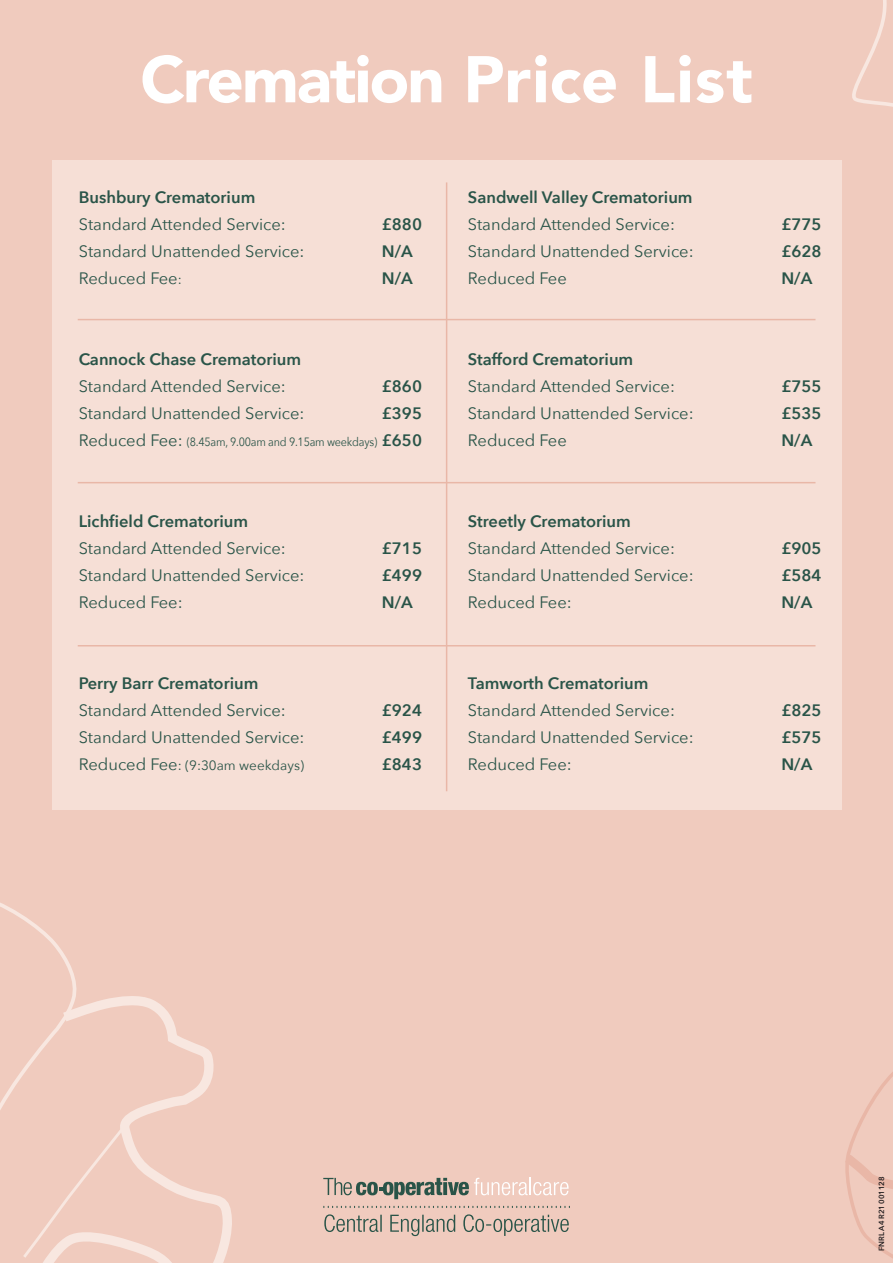
<style>
.page{position:relative;width:893px;height:1263px;background:#f0cbbe}
.page>*{position:absolute;margin:0;border:0;box-sizing:border-box;transform-origin:0 0}
.t1{font:900 65.25px "Avenir";letter-spacing:-.03em;color:#fff}
.t2{font:16.5px "Avenir Next";color:#295448}
.t3{font:600 16.5px "Avenir Next";color:#295448}
.t4{font:13.5px "Avenir Next";color:#295448}
.t5{font:12px "Avenir Next";letter-spacing:-.02em;color:#295448;scale:.9 1}
.t6{font:600 7.5px "Avenir Next";letter-spacing:-.01em;color:#231f20}
.s1{font-size:13.5px}
.s2{font-size:16.5px}
.s3{font-weight:600;font-size:16.5px}
</style>
<div class="page">
<svg style="left:130px;top:996px;width:102px;height:267px"></svg>
<div style="left:52px;top:160px;width:789px;height:649px;background:#f6dfd6"></div>
<svg style="left:323px;top:1178px;width:246px;height:21px"></svg>
<svg style="left:323px;top:1206px;width:247px;height:2px"></svg>
<svg style="left:324px;top:1214px;width:245px;height:22px"></svg>
<hr style="left:78px;top:319px;width:737px;height:1px;background:#e9b7a7">
<hr style="left:446px;top:182px;width:1px;height:609px;background:#e9b7a7">
<hr style="left:78px;top:482px;width:737px;height:1px;background:#e9b7a7">
<hr style="left:78px;top:645px;width:737px;height:1px;background:#e9b7a7">
<svg style="left:0;top:903px;width:130px;height:360px"></svg>
<svg style="left:852px;top:0;width:41px;height:107px"></svg>
<svg style="left:845px;top:1072px;width:48px;height:186px"></svg>
<h1 class="t1" style="left:140px;top:24px;width:614px">Cremation Price List</h1>
<p class="t3" style="left:79px;top:183px;width:178px">Bushbury Crematorium</p>
<p class="t2" style="left:79px;top:210px;width:209px">Standard Attended Service:</p>
<p class="t3" style="left:382px;top:210px;width:42px">£880</p>
<p class="t2" style="left:79px;top:237px;width:227px">Standard Unattended Service:</p>
<p class="t3" style="left:382px;top:237px;width:32px">N/A</p>
<p class="t2" style="left:79px;top:264px;width:104px">Reduced Fee<span class="s1">:</span></p>
<p class="t3" style="left:382px;top:264px;width:32px">N/A</p>
<p class="t3" style="left:79px;top:345px;width:224px">Cannock Chase Crematorium</p>
<p class="t2" style="left:79px;top:372px;width:209px">Standard Attended Service:</p>
<p class="t3" style="left:382px;top:372px;width:42px">£860</p>
<p class="t2" style="left:79px;top:399px;width:227px">Standard Unattended Service:</p>
<p class="t3" style="left:382px;top:399px;width:42px">£395</p>
<p class="t5" style="left:79px;top:432px;width:383px"><span class="s2">Reduced Fee:</span> (8.45am, 9.00am and 9.15am weekdays) <span class="s3">£650</span></p>
<p class="t3" style="left:79px;top:507px;width:171px">Lichfield Crematorium</p>
<p class="t2" style="left:79px;top:534px;width:209px">Standard Attended Service:</p>
<p class="t3" style="left:382px;top:534px;width:42px">£715</p>
<p class="t2" style="left:79px;top:561px;width:227px">Standard Unattended Service:</p>
<p class="t3" style="left:382px;top:561px;width:42px">£499</p>
<p class="t2" style="left:79px;top:588px;width:105px">Reduced Fee:</p>
<p class="t3" style="left:382px;top:588px;width:32px">N/A</p>
<p class="t3" style="left:79px;top:669px;width:181px">Perry Barr Crematorium</p>
<p class="t2" style="left:79px;top:696px;width:209px">Standard Attended Service:</p>
<p class="t3" style="left:382px;top:696px;width:42px">£924</p>
<p class="t2" style="left:79px;top:723px;width:227px">Standard Unattended Service:</p>
<p class="t3" style="left:382px;top:723px;width:42px">£499</p>
<p class="t4" style="left:79px;top:754px;width:227px"><span class="s2">Reduced Fee</span>: (9:30am weekdays)</p>
<p class="t3" style="left:382px;top:750px;width:42px">£843</p>
<p class="t3" style="left:468px;top:183px;width:226px">Sandwell Valley Crematorium</p>
<p class="t2" style="left:468px;top:210px;width:209px">Standard Attended Service:</p>
<p class="t3" style="left:781px;top:210px;width:42px">£775</p>
<p class="t2" style="left:468px;top:237px;width:227px">Standard Unattended Service:</p>
<p class="t3" style="left:781px;top:237px;width:42px">£628</p>
<p class="t2" style="left:468px;top:264px;width:100px">Reduced Fee</p>
<p class="t3" style="left:781px;top:264px;width:32px">N/A</p>
<p class="t3" style="left:468px;top:345px;width:167px">Stafford Crematorium</p>
<p class="t2" style="left:468px;top:372px;width:209px">Standard Attended Service:</p>
<p class="t3" style="left:781px;top:372px;width:42px">£755</p>
<p class="t2" style="left:468px;top:399px;width:227px">Standard Unattended Service:</p>
<p class="t3" style="left:781px;top:399px;width:42px">£535</p>
<p class="t2" style="left:468px;top:426px;width:100px">Reduced Fee</p>
<p class="t3" style="left:781px;top:426px;width:32px">N/A</p>
<p class="t3" style="left:468px;top:507px;width:164px">Streetly Crematorium</p>
<p class="t2" style="left:468px;top:534px;width:209px">Standard Attended Service:</p>
<p class="t3" style="left:781px;top:534px;width:42px">£905</p>
<p class="t2" style="left:468px;top:561px;width:227px">Standard Unattended Service:</p>
<p class="t3" style="left:781px;top:561px;width:42px">£584</p>
<p class="t2" style="left:468px;top:588px;width:105px">Reduced Fee:</p>
<p class="t3" style="left:781px;top:588px;width:32px">N/A</p>
<p class="t3" style="left:468px;top:669px;width:182px">Tamworth Crematorium</p>
<p class="t2" style="left:468px;top:696px;width:209px">Standard Attended Service:</p>
<p class="t3" style="left:781px;top:696px;width:42px">£825</p>
<p class="t2" style="left:468px;top:723px;width:227px">Standard Unattended Service:</p>
<p class="t3" style="left:781px;top:723px;width:42px">£575</p>
<p class="t2" style="left:468px;top:750px;width:105px">Reduced Fee:</p>
<p class="t3" style="left:781px;top:750px;width:32px">N/A</p>
<p class="t6" style="left:875px;top:1251px;width:76px;rotate:-90deg">FNRL A4 R21 001128</p>
</div>
